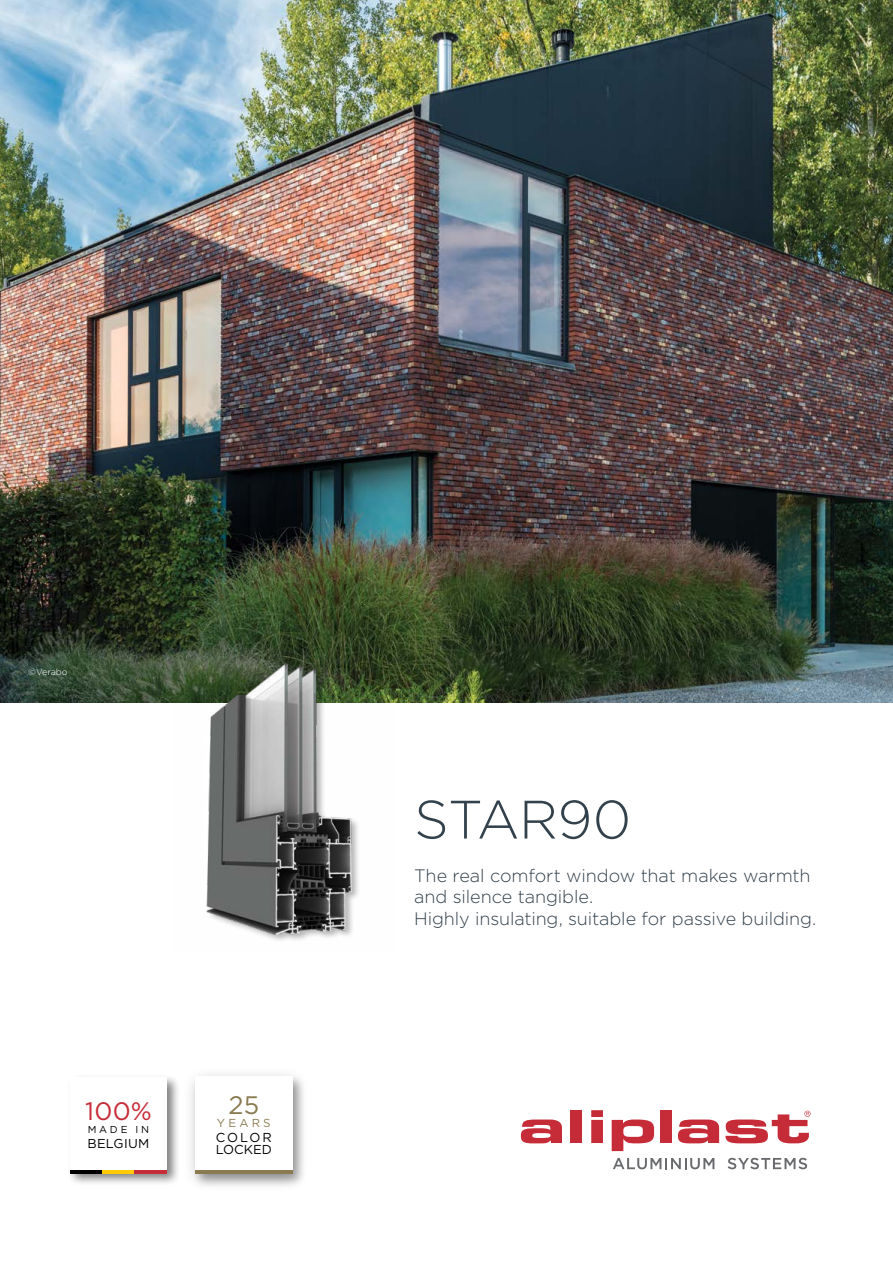
<style>
.page{position:relative;width:893px;height:1263px;background:#fff}
.page>*{position:absolute;margin:0;border:0;box-sizing:border-box;transform-origin:0 0}
.t1{font:300 54px "Gotham";letter-spacing:-.01em;color:#33414c}
.t2{font:25.2px "Gotham";color:#c62c37}
.t3{font:25.2px "Gotham";color:#897a51}
.t4{font:300 18px/21.6px "Gotham";letter-spacing:-.005em;color:#33414c}
.t5{font:12.9px/12.6px "Gotham";letter-spacing:.005em;color:#000}
.t6{font:12.9px "Gotham";letter-spacing:.025em;color:#000}
.t7{font:11.55px "Gotham";letter-spacing:.275em;color:#897a51}
.t8{font:10.05px "Gotham";letter-spacing:.28em;color:#000}
.t9{font:300 9px "Gotham";color:#fff}
</style>
<div class="page">
<img style="left:0;top:0;width:893px;height:703px">
<img style="left:175px;top:660px;width:219px;height:281px">
<svg style="left:521px;top:1119px;width:41px;height:24px"></svg>
<div style="left:570px;top:1110px;width:12px;height:33px;background:#c62c37"></div>
<svg style="left:591px;top:1110px;width:12px;height:33px"></svg>
<svg style="left:612px;top:1119px;width:42px;height:32px"></svg>
<div style="left:660px;top:1110px;width:12px;height:33px;background:#c62c37"></div>
<svg style="left:678px;top:1119px;width:41px;height:24px"></svg>
<svg style="left:725px;top:1111px;width:85px;height:32px"></svg>
<svg style="left:613px;top:1158px;width:101px;height:11px"></svg>
<svg style="left:728px;top:1158px;width:79px;height:11px"></svg>
<div style="left:67px;top:1074px;width:114px;height:112px;background:#000;opacity:.5"></div>
<div style="left:70px;top:1077px;width:97px;height:95px;background:#fff"></div>
<hr style="left:70px;top:1171px;width:33px;height:3px;background:#000">
<hr style="left:103px;top:1171px;width:32px;height:3px;background:#ffcb05">
<hr style="left:134px;top:1171px;width:33px;height:3px;background:#c62c37">
<div style="left:182px;top:1065px;width:128px;height:128px;background:#000;opacity:.25"></div>
<div style="left:195px;top:1077px;width:97px;height:97px;background:#fff"></div>
<hr style="left:195px;top:1171px;width:33px;height:3px;background:#897a51">
<hr style="left:228px;top:1171px;width:32px;height:3px;background:#897a51">
<hr style="left:260px;top:1171px;width:32px;height:3px;background:#897a51">
<p class="t9" style="left:29px;top:666px;width:41px">©Verabo</p>
<h2 class="t2" style="left:85px;top:1095px;width:68px">100%</h2>
<p class="t8" style="left:88px;top:1123px;width:63px">MADE IN</p>
<p class="t6" style="left:87px;top:1135px;width:64px">BELGIUM</p>
<h2 class="t3" style="left:228px;top:1088px;width:32px">25</h2>
<p class="t7" style="left:217px;top:1116px;width:55px">YEARS</p>
<p class="t5" style="left:216px;top:1130px;width:58px">COLOR<br>LOCKED</p>
<h1 class="t1" style="left:414px;top:785px;width:218px">STAR90</h1>
<p class="t4" style="left:414px;top:864px;width:404px">The real comfort window that makes warmth and silence tangible.<br>Highly insulating, suitable for passive building.</p>
</div>
